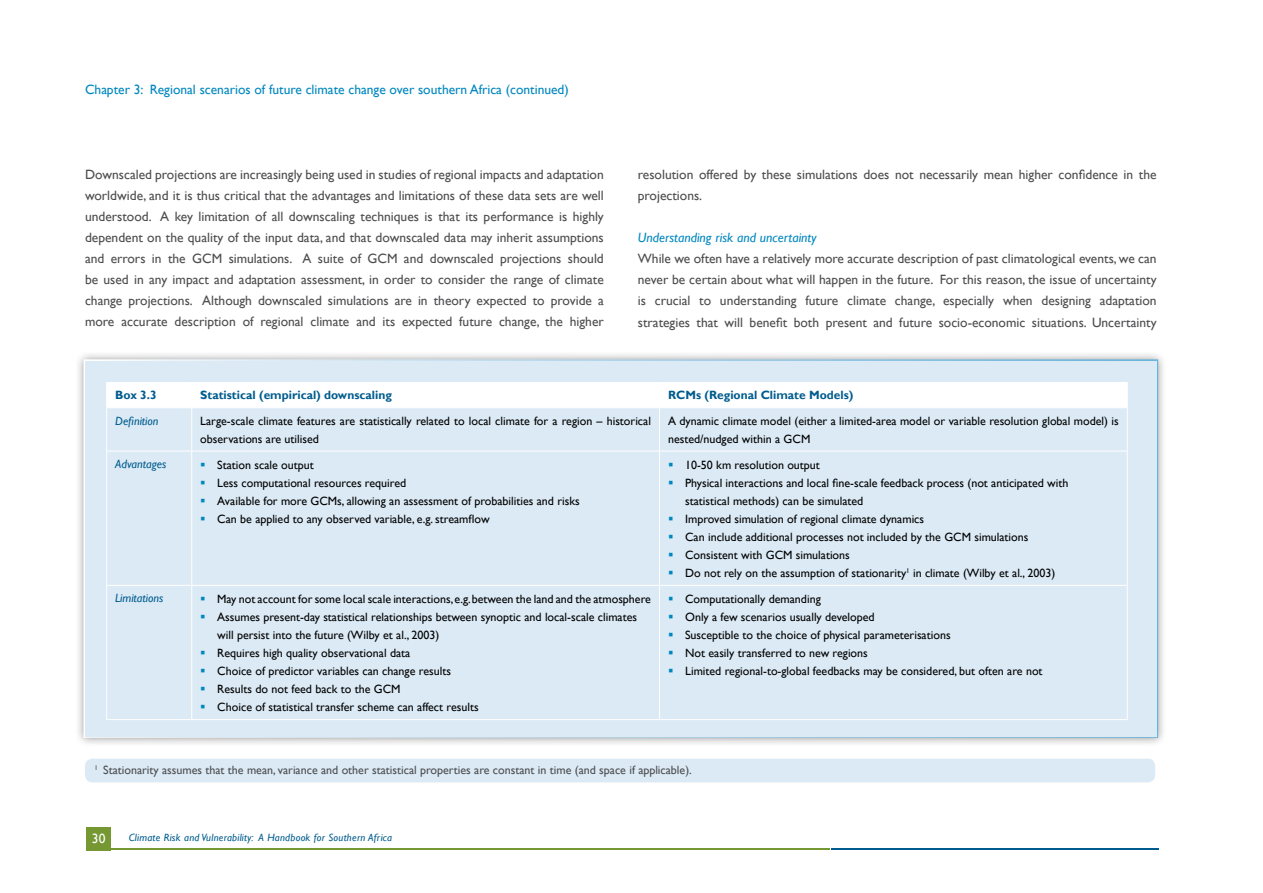
<style>
.page{position:relative;width:1263px;height:893px;background:#fff}
.page>*{position:absolute;margin:0;border:0;box-sizing:border-box;transform-origin:0 0}
.t1{font:13.5px/21px "Gill Sans";color:#4d4d4f;text-align:justify}
.t2{font:13.5px "Gill Sans";color:#0087bf}
.t3{font:italic 13.5px "Gill Sans";color:#0087bf}
.t4{font:13.5px "Gill Sans";color:#fff}
.t5{font:12px/18px "Gill Sans";color:#000}
.t6{font:12px "Gill Sans";color:#4d4d4f}
.t7{font:700 12px "Gill Sans";color:#005c8e}
.t8{font:italic 12px "Gill Sans";color:#005c8e}
.t9{font:italic 10.5px "Gill Sans";letter-spacing:.025em;color:#005c8e}
</style>
<div class="page">
<div style="left:87px;top:827px;width:24px;height:23px;background:#759832"></div>
<hr style="left:87px;top:849px;width:742px;height:1px;background:#759832">
<hr style="left:831px;top:849px;width:327px;height:1px;background:#005c8e">
<div style="left:85px;top:759px;width:1070px;height:23px;background:#dbeaf5;border-radius:7px"></div>
<div style="left:75px;top:350px;width:1092px;height:397px;background:#000;opacity:.4"></div>
<div style="left:84px;top:359px;width:1074px;height:379px;background:#dbeaf5;border:3px solid #fff"></div>
<div style="left:106px;top:382px;width:1022px;height:25px;background:#fff"></div>
<hr style="left:106px;top:407px;width:86px;height:1px;background:#fff">
<hr style="left:106px;top:408px;width:1px;height:43px;background:#fff">
<hr style="left:192px;top:407px;width:467px;height:1px;background:#fff">
<hr style="left:191px;top:408px;width:1px;height:43px;background:#fff">
<hr style="left:659px;top:407px;width:469px;height:1px;background:#fff">
<hr style="left:659px;top:408px;width:1px;height:43px;background:#fff">
<hr style="left:1127px;top:408px;width:1px;height:43px;background:#fff">
<hr style="left:106px;top:451px;width:86px;height:1px;background:#fff">
<hr style="left:106px;top:451px;width:1px;height:134px;background:#fff">
<hr style="left:192px;top:451px;width:467px;height:1px;background:#fff">
<hr style="left:191px;top:451px;width:1px;height:134px;background:#fff">
<hr style="left:659px;top:451px;width:469px;height:1px;background:#fff">
<hr style="left:659px;top:451px;width:1px;height:134px;background:#fff">
<hr style="left:1127px;top:451px;width:1px;height:134px;background:#fff">
<hr style="left:106px;top:585px;width:86px;height:1px;background:#fff">
<hr style="left:106px;top:586px;width:1px;height:133px;background:#fff">
<hr style="left:192px;top:585px;width:467px;height:1px;background:#fff">
<hr style="left:191px;top:586px;width:1px;height:133px;background:#fff">
<hr style="left:659px;top:585px;width:469px;height:1px;background:#fff">
<hr style="left:659px;top:586px;width:1px;height:133px;background:#fff">
<hr style="left:1127px;top:586px;width:1px;height:133px;background:#fff">
<hr style="left:106px;top:719px;width:86px;height:1px;background:#fff">
<hr style="left:192px;top:719px;width:467px;height:1px;background:#fff">
<hr style="left:659px;top:719px;width:469px;height:1px;background:#fff">
<p class="t2" style="left:85px;top:82px;width:485px">Chapter 3: Regional scenarios of future climate change over southern Africa (continued)</p>
<p class="t1" style="left:85px;top:165px;width:520px">Downscaled projections are increasingly being used in studies of regional impacts and adaptation worldwide, and it is thus critical that the advantages and limitations of these data sets are well understood. A key limitation of all downscaling techniques is that its performance is highly dependent on the quality of the input data, and that downscaled data may inherit assumptions and errors in the GCM simulations. A suite of GCM and downscaled projections should be used in any impact and adaptation assessment, in order to consider the range of climate change projections. Although downscaled simulations are in theory expected to provide a more accurate description of regional climate and its expected future change, the higher</p>
<p class="t1" style="left:638px;top:165px;width:520px">resolution offered by these simulations does not necessarily mean higher confidence in the projections.</p>
<p class="t3" style="left:638px;top:230px;width:180px">Understanding risk and uncertainty</p>
<p class="t1" style="left:638px;top:249px;width:520px">While we often have a relatively more accurate description of past climatological events, we can never be certain about what will happen in the future. For this reason, the issue of uncertainty is crucial to understanding future climate change, especially when designing adaptation strategies that will benefit both present and future socio-economic situations. Uncertainty</p>
<p class="t7" style="left:115px;top:388px;width:43px">Box 3.3</p>
<p class="t7" style="left:200px;top:388px;width:193px">Statistical (empirical) downscaling</p>
<p class="t7" style="left:668px;top:388px;width:187px">RCMs (Regional Climate Models)</p>
<p class="t8" style="left:115px;top:413px;width:45px">Definition</p>
<p class="t5" style="left:200px;top:412px;width:452px">Large-scale climate features are statistically related to local climate for a region – historical observations are utilised</p>
<p class="t5" style="left:668px;top:412px;width:452px">A dynamic climate model (either a limited-area model or variable resolution global model) is nested/nudged within a GCM</p>
<p class="t8" style="left:115px;top:457px;width:53px">Advantages</p>
<p class="t5" style="left:217px;top:456px;width:364px">Station scale output<br>Less computational resources required<br>Available for more GCMs, allowing an assessment of probabilities and risks Can be applied to any observed variable, e.g. streamflow</p>
<p class="t5" style="left:685px;top:456px;width:385px">10-50 km resolution output<br>Physical interactions and local fine-scale feedback process (not anticipated with statistical methods) can be simulated<br>Improved simulation of regional climate dynamics<br>Can include additional processes not included by the GCM simulations Consistent with GCM simulations<br>Do not rely on the assumption of stationarity<sup>1</sup> in climate (Wilby et al., 2003)</p>
<p class="t8" style="left:115px;top:591px;width:50px">Limitations</p>
<p class="t5" style="left:217px;top:590px;width:435px">May not account for some local scale interactions, e.g. between the land and the atmosphere Assumes present-day statistical relationships between synoptic and local-scale climates will persist into the future (Wilby et al., 2003)<br>Requires high quality observational data<br>Choice of predictor variables can change results<br>Results do not feed back to the GCM<br>Choice of statistical transfer scheme can affect results</p>
<p class="t5" style="left:685px;top:590px;width:359px">Computationally demanding<br>Only a few scenarios usually developed<br>Susceptible to the choice of physical parameterisations<br>Not easily transferred to new regions<br>Limited regional-to-global feedbacks may be considered, but often are not</p>
<p class="t6" style="left:94px;top:763px;width:599px"><sup>1</sup> Stationarity assumes that the mean, variance and other statistical properties are constant in time (and space if applicable).</p>
<p class="t4" style="left:92px;top:831px;width:15px">30</p>
<p class="t9" style="left:129px;top:831px;width:265px">Climate Risk and Vulnerability: A Handbook for Southern Africa</p>
</div>
